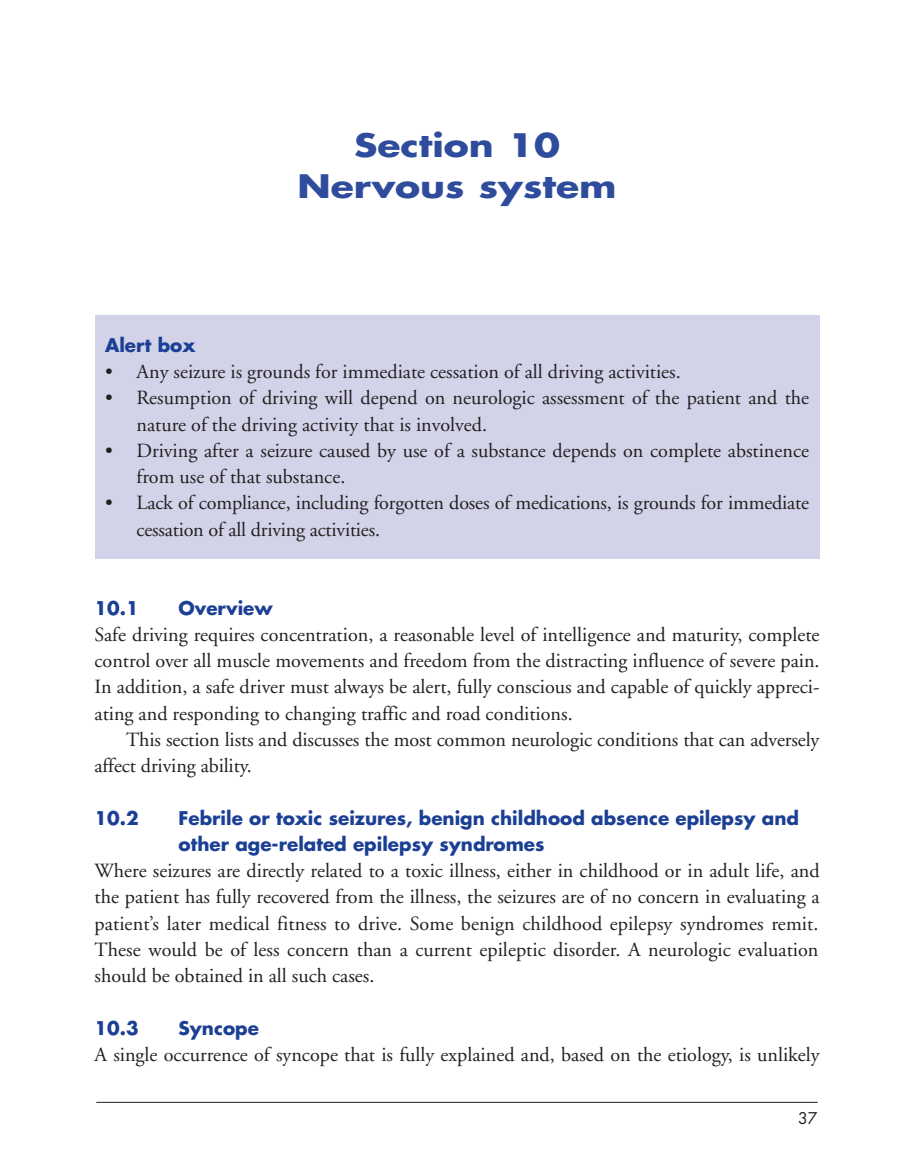
<style>
.page{position:relative;width:914px;height:1166px;background:#fff}
.page>*{position:absolute;margin:0;border:0;box-sizing:border-box;transform-origin:0 0}
.t1{font:700 31.5px/41.1px "Futura";color:#2f4b9c;text-align:center;scale:1.2 1}
.t2{font:20.12px/26.2px "Adobe Garamond";color:#231f20}
.t3{font:700 18.38px/26.2px "Futura";color:#1b3f94}
.t4{font:15.75px "Futura";color:#231f20}
</style>
<div class="page">
<hr style="left:96px;top:1101px;width:721px;height:1px;background:#231f20">
<div style="left:94px;top:315px;width:725px;height:243px;background:#d2d3e8"></div>
<h1 class="t1" style="left:297px;top:127px;width:267px">Section 10<br>Nervous system</h1>
<p class="t3" style="left:105px;top:333px;width:92px">Alert box</p>
<p class="t2" style="left:105px;top:360px;width:577px">• Any seizure is grounds for immediate cessation of all driving activities.</p>
<p class="t2" style="left:137px;top:386px;width:674px;text-indent:-32px">• Resumption of driving will depend on neurologic assessment of the patient and the nature of the driving activity that is involved.</p>
<p class="t2" style="left:137px;top:439px;width:674px;text-indent:-32px">• Driving after a seizure caused by use of a substance depends on complete abstinence from use of that substance.</p>
<p class="t2" style="left:137px;top:491px;width:674px;text-indent:-32px">• Lack of compliance, including forgotten doses of medications, is grounds for immediate cessation of all driving activities.</p>
<p class="t3" style="left:94px;top:596px;width:46px">10.1</p>
<p class="t3" style="left:179px;top:596px;width:96px">Overview</p>
<p class="t2" style="left:94px;top:623px;width:726px;text-align:justify">Safe driving requires concentration, a reasonable level of intelligence and maturity, complete control over all muscle movements and freedom from the distracting influence of severe pain.<br>In addition, a safe driver must always be alert, fully conscious and capable of quickly appreci&shy;ating and responding to changing traffic and road conditions.</p>
<p class="t2" style="left:95px;top:728px;width:726px;text-indent:32px">This section lists and discusses the most common neurologic conditions that can adversely affect driving ability.</p>
<p class="t3" style="left:94px;top:806px;width:46px">10.2</p>
<p class="t3" style="left:179px;top:806px;width:622px">Febrile or toxic seizures, benign childhood absence epilepsy and other age-related epilepsy syndromes</p>
<p class="t2" style="left:94px;top:859px;width:726px;text-align:justify">Where seizures are directly related to a toxic illness, either in childhood or in adult life, and the patient has fully recovered from the illness, the seizures are of no concern in evaluating a patient’s later medical fitness to drive. Some benign childhood epilepsy syndromes remit.<br>These would be of less concern than a current epileptic disorder. A neurologic evaluation should be obtained in all such cases.</p>
<p class="t3" style="left:94px;top:1016px;width:46px">10.3</p>
<p class="t3" style="left:179px;top:1016px;width:82px">Syncope</p>
<p class="t2" style="left:94px;top:1043px;width:726px">A single occurrence of syncope that is fully explained and, based on the etiology, is unlikely</p>
<p class="t4" style="left:798px;top:1110px;width:21px">37</p>
</div>
